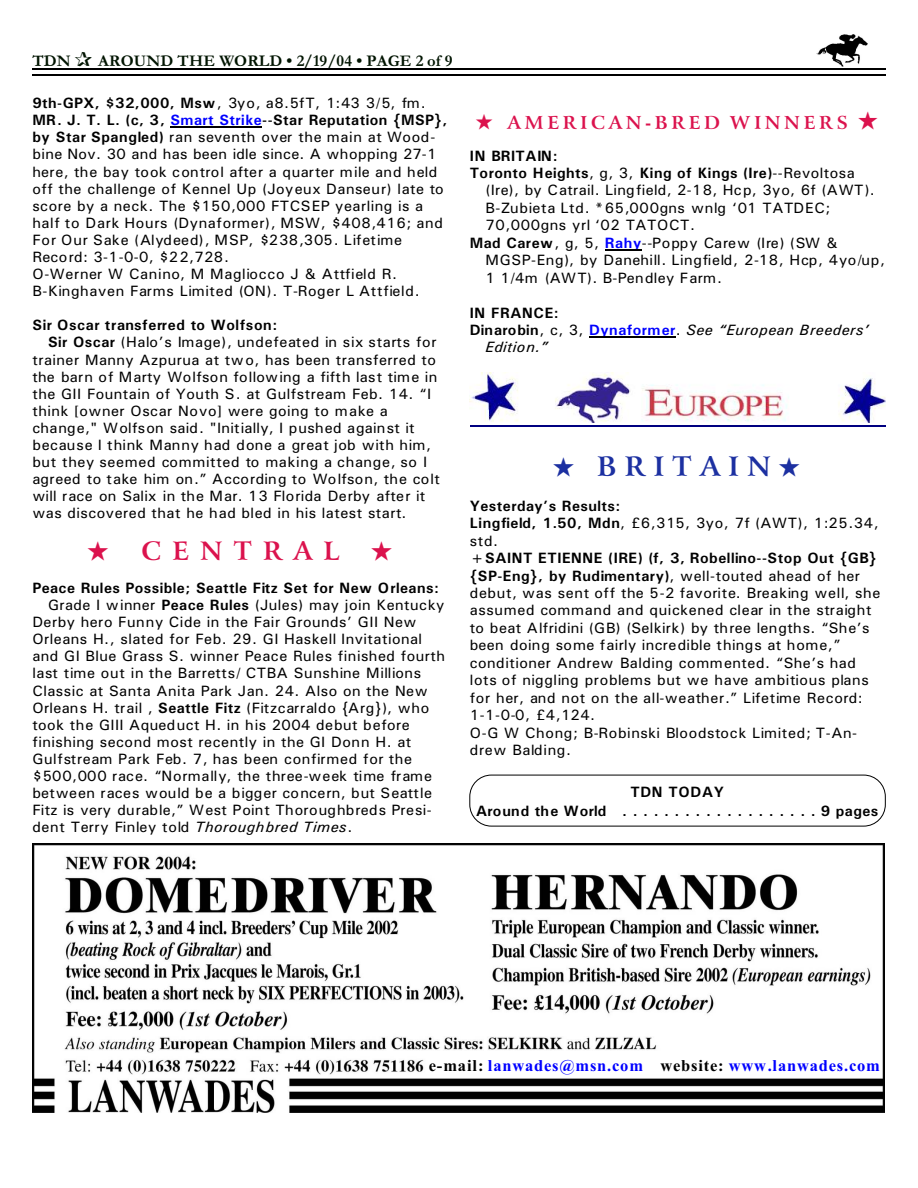
<style>
.page{position:relative;width:918px;height:1188px;background:#fff}
.page>*{position:absolute;margin:0;border:0;box-sizing:border-box;transform-origin:0 0}
.t1{font:700 27px "Arrus BT";letter-spacing:.295em;color:#1c30a1}
.t2{font:700 25.5px "Arrus BT";letter-spacing:.43em;color:#db124d}
.t3{font:700 18px "Arrus BT";letter-spacing:.2em;color:#db124d}
.t4{font:700 16.5px "Times New Roman";letter-spacing:.05em;color:#00f}
.t5{font:700 16.5px "Garamond";letter-spacing:.005em;color:#001400}
.t6{font:15px/17.1px "Univers";letter-spacing:.03em;color:#000}
.t7{font:15px "Univers";letter-spacing:.01em;color:#000}
.t8{font:700 15px/17.4px "Univers";letter-spacing:.03em;color:#000}
.t9{font:15px "Univers";letter-spacing:.06em;color:#000}
.t10{font:italic 15px "Univers";letter-spacing:.03em;color:#000}
.t11{font:15px "Univers";letter-spacing:.05em;color:#000}
.t12{font:700 15px "Univers";letter-spacing:.055em;color:#000}
.s1{font-weight:700}
.s2{font-weight:700;color:#00f}
.s3{font-style:italic}
.s4{font-weight:400}
.s5{font-weight:700;font-style:normal}
.s6{font-style:normal}
.s7{font-weight:700;font-style:normal;color:#00f}
.s8{color:#000}
</style>
<div class="page">
<img style="left:817px;top:35px;width:51px;height:31px">
<hr style="left:32px;top:68px;width:853px;height:1px;background:#000">
<hr style="left:32px;top:75px;width:853px;height:1px;background:#000">
<img style="left:32px;top:844px;width:852px;height:268px">
<img style="left:470px;top:373px;width:415px;height:49px">
<hr style="left:470px;top:426px;width:415px;height:1px;background:#000080">
<hr style="left:170px;top:127px;width:92px;height:1px;background:#000">
<hr style="left:605px;top:249px;width:37px;height:2px;background:#000">
<hr style="left:589px;top:337px;width:87px;height:1px;background:#000">
<div style="left:470px;top:775px;width:415px;height:51px;border:1px solid #000;border-radius:22px"></div>
<p class="t5" style="left:32px;top:55px;width:40px">TDN</p>
<p class="t5" style="left:98px;top:55px;width:356px">AROUND THE WORLD • 2/19/04 • PAGE 2 of 9</p>
<p class="t6" style="left:32px;top:96px;width:416px"><span class="s1">9th-GPX, $32,000, Msw</span>, 3yo, a8.5fT, 1:43 3/5, fm.<br><span class="s1">MR. J. T. L. (c, 3,</span> <span class="s2">Smart Strike</span><span class="s1">--Star Reputation {MSP}, by Star Spangled)</span> ran seventh over the main at Wood&shy;bine Nov. 30 and has been idle since. A whopping 27-1 here, the bay took control after a quarter mile and held off the challenge of Kennel Up (Joyeux Danseur) late to score by a neck. The $150,000 FTCSEP yearling is a half to Dark Hours (Dynaformer), MSW, $408,416; and For Our Sake (Alydeed), MSP, $238,305. Lifetime Record: 3-1-0-0, $22,728.<br>O-Werner W Canino, M Magliocco J &amp; Attfield R.<br>B-Kinghaven Farms Limited (ON). T-Roger L Attfield.</p>
<p class="t8" style="left:32px;top:318px;width:247px">Sir Oscar transferred to Wolfson:</p>
<p class="t6" style="left:48px;top:335px;width:390px"><span class="s1">Sir Oscar</span> (Halo’s Image), undefeated in six starts for</p>
<p class="t6" style="left:32px;top:352px;width:405px">trainer Manny Azpurua at two, has been transferred to</p>
<p class="t7" style="left:32px;top:371px;width:406px">the barn of Marty Wolfson following a fifth last time in</p>
<p class="t6" style="left:32px;top:386px;width:400px">the GII Fountain of Youth S. at Gulfstream Feb. 14. “I</p>
<p class="t6" style="left:32px;top:403px;width:357px">think [owner Oscar Novo] were going to make a</p>
<p class="t7" style="left:32px;top:423px;width:384px">change," Wolfson said. "Initially, I pushed against it</p>
<p class="t9" style="left:32px;top:440px;width:400px">because I think Manny had done a great job with him,</p>
<p class="t6" style="left:32px;top:455px;width:396px">but they seemed committed to making a change, so I</p>
<p class="t7" style="left:32px;top:474px;width:409px">agreed to take him on.” According to Wolfson, the colt</p>
<p class="t7" style="left:32px;top:491px;width:394px">will race on Salix in the Mar. 13 Florida Derby after it</p>
<p class="t6" style="left:32px;top:506px;width:375px">was discovered that he had bled in his latest start.</p>
<h2 class="t2" style="left:87px;top:540px;width:254px">★ CENTRAL</h2>
<p class="t8" style="left:32px;top:580px;width:408px">Peace Rules Possible; Seattle Fitz Set for New Orleans:</p>
<p class="t6" style="left:48px;top:598px;width:398px">Grade I winner <span class="s1">Peace Rules</span> (Jules) may join Kentucky</p>
<p class="t6" style="left:32px;top:615px;width:386px">Derby hero Funny Cide in the Fair Grounds’ GII New</p>
<p class="t6" style="left:32px;top:632px;width:391px">Orleans H., slated for Feb. 29. GI Haskell Invitational</p>
<p class="t6" style="left:32px;top:649px;width:414px">and GI Blue Grass S. winner Peace Rules finished fourth</p>
<p class="t6" style="left:32px;top:666px;width:390px">last time out in the Barretts/ CTBA Sunshine Millions</p>
<p class="t6" style="left:32px;top:683px;width:397px">Classic at Santa Anita Park Jan. 24. Also on the New</p>
<p class="t6" style="left:32px;top:700px;width:398px">Orleans H. trail , <span class="s1">Seattle Fitz</span> (Fitzcarraldo {Arg}), who</p>
<p class="t6" style="left:32px;top:717px;width:379px">took the GIII Aqueduct H. in his 2004 debut before</p>
<p class="t6" style="left:32px;top:734px;width:381px">finishing second most recently in the GI Donn H. at</p>
<p class="t6" style="left:32px;top:752px;width:381px">Gulfstream Park Feb. 7, has been confirmed for the</p>
<p class="t9" style="left:32px;top:771px;width:401px">$500,000 race. “Normally, the three-week time frame</p>
<p class="t7" style="left:32px;top:788px;width:401px">between races would be a bigger concern, but Seattle</p>
<p class="t7" style="left:32px;top:805px;width:401px">Fitz is very durable,” West Point Thoroughbreds Presi-</p>
<p class="t6" style="left:32px;top:820px;width:321px">dent Terry Finley told <span class="s3">Thoroughbred Times</span>.</p>
<p class="t3" style="left:476px;top:115px;width:404px">★ AMERICAN-BRED WINNERS ★</p>
<p class="t12" style="left:470px;top:150px;width:90px">IN BRITAIN:</p>
<p class="t8" style="left:470px;top:165px;width:387px">Toronto Heights<span class="s4">, g, 3,</span> King of Kings (Ire)<span class="s4">--Revoltosa</span></p>
<p class="t6" style="left:485px;top:183px;width:391px">(Ire), by Catrail. Lingfield, 2-18, Hcp, 3yo, 6f (AWT).</p>
<p class="t11" style="left:485px;top:203px;width:347px">B-Zubieta Ltd. *65,000gns wnlg ‘01 TATDEC;</p>
<p class="t6" style="left:485px;top:218px;width:211px">70,000gns yrl ‘02 TATOCT.</p>
<p class="t9" style="left:470px;top:238px;width:369px"><span class="s1">Mad Carew</span>, g, 5, <span class="s2">Rahy</span>--Poppy Carew (Ire) (SW &amp;</p>
<p class="t6" style="left:485px;top:253px;width:401px">MGSP-Eng), by Danehill. Lingfield, 2-18, Hcp, 4yo/up,</p>
<p class="t6" style="left:485px;top:270px;width:238px">1 1/4m (AWT). B-Pendley Farm.</p>
<p class="t8" style="left:470px;top:305px;width:91px">IN FRANCE:</p>
<p class="t10" style="left:470px;top:325px;width:401px"><span class="s5">Dinarobin</span><span class="s6">, c, 3,</span> <span class="s7">Dynaformer</span><span class="s6">.</span> See “European Breeders’</p>
<p class="t10" style="left:485px;top:342px;width:64px">Edition.”</p>
<h1 class="t1" style="left:553px;top:456px;width:248px">★ BRITAIN★</h1>
<p class="t8" style="left:470px;top:498px;width:411px">Yesterday’s Results:<br>Lingfield, 1.50, Mdn<span class="s4">, £6,315, 3yo, 7f (AWT), 1:25.34, std.</span></p>
<p class="t6" style="left:470px;top:551px;width:412px"><span class="s1">+SAINT ETIENNE (IRE) (f, 3, Robellino--Stop Out {GB} {SP-Eng}, by Rudimentary)</span>, well-touted ahead of her debut, was sent off the 5-2 favorite. Breaking well, she assumed command and quickened clear in the straight to beat Alfridini (GB) (Selkirk) by three lengths. “She’s been doing some fairly incredible things at home,” conditioner Andrew Balding commented. “She’s had lots of niggling problems but we have ambitious plans for her, and not on the all-weather.” Lifetime Record:<br>1-1-0-0, £4,124.<br>O-G W Chong; B-Robinski Bloodstock Limited; T-An&shy;drew Balding.</p>
<p class="t8" style="left:476px;top:783px;width:404px;line-height:19.2px;text-align:center">TDN TODAY<br>Around the World ...................9 pages</p>
<p class="t4" style="left:429px;top:1060px;width:453px"><span class="s8">e-mail:</span> lanwades@msn.com <span class="s8">website:</span> www.lanwades.com</p>
</div>
